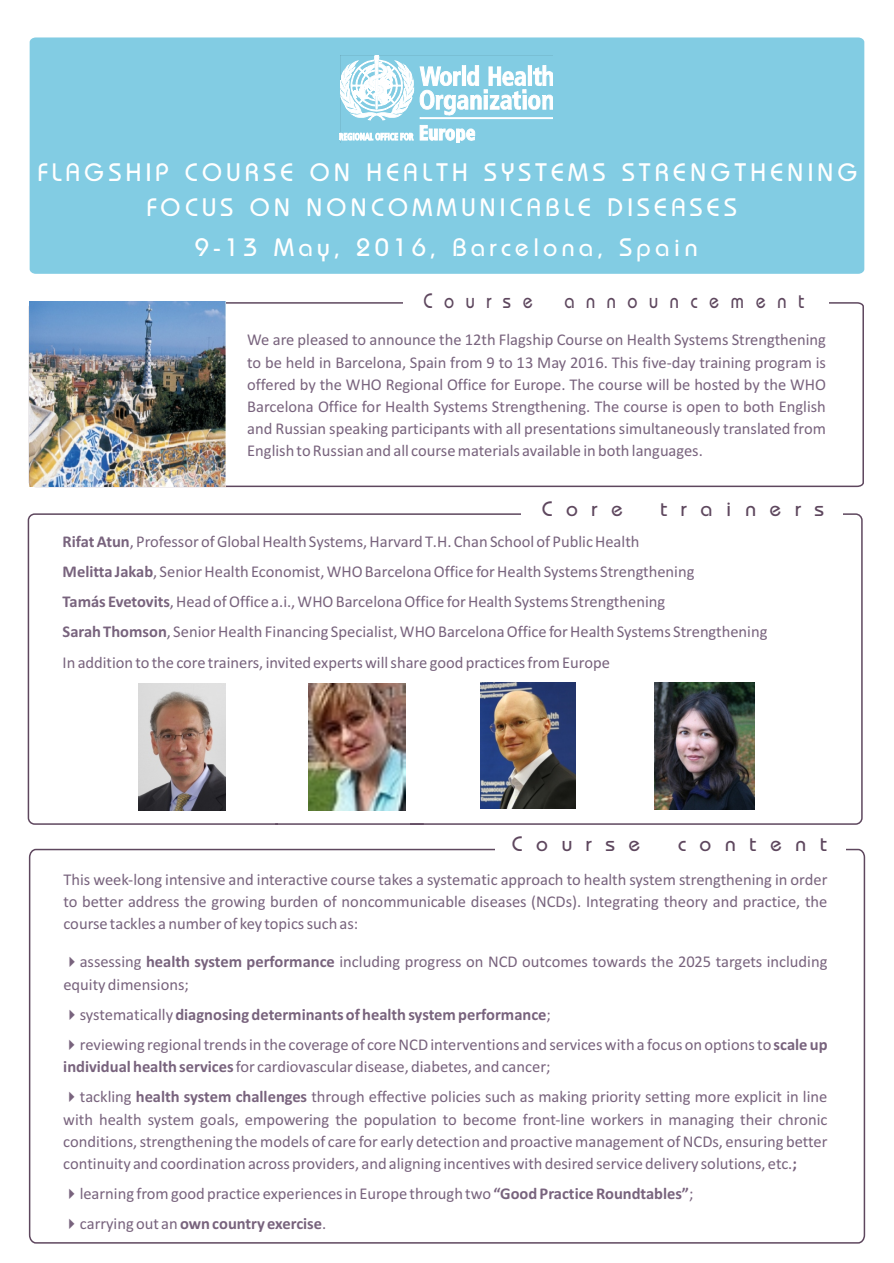
<style>
.page{position:relative;width:894px;height:1263px;background:#fff}
.page>*{position:absolute;margin:0;border:0;box-sizing:border-box;transform-origin:0 0}
.t1{font:26.25px "Opal";letter-spacing:.155em;color:#fff}
.t2{font:21.75px "Opal";letter-spacing:.62em;color:#5e475e}
.t3{font:21.75px "Opal";letter-spacing:.62em;color:#5e475e;scale:.85 1}
.t4{font:16.5px/22.2px "Calibri";color:#78637d;text-align:justify}
.t5{font:700 16.5px "Calibri";color:#78637d}
.s1{font-weight:700}
.s2{font-weight:400}
</style>
<div class="page">
<svg style="left:28px;top:848px;width:838px;height:396px"></svg>
<div style="left:495px;top:830px;width:350px;height:25px;background:#fff"></div>
<div style="left:30px;top:37px;width:834px;height:237px;background:#82cce3"></div>
<div style="left:420px;top:117px;width:134px;height:2px;border:1px solid #fff"></div>
<svg style="left:340px;top:55px;width:74px;height:65px"></svg>
<svg style="left:420px;top:65px;width:133px;height:50px"></svg>
<svg style="left:420px;top:125px;width:55px;height:18px"></svg>
<div style="left:337px;top:47px;width:220px;height:8px;background:#82cce3"></div>
<div style="left:336px;top:143px;width:220px;height:8px;background:#82cce3"></div>
<hr style="left:339px;top:54px;width:1px;height:79px;background:#82cce3">
<hr style="left:554px;top:55px;width:1px;height:89px;background:#82cce3">
<svg style="left:339px;top:133px;width:75px;height:10px"></svg>
<svg style="left:28px;top:302px;width:836px;height:186px"></svg>
<img style="left:29px;top:301px;width:197px;height:186px">
<div style="left:403px;top:293px;width:426px;height:16px;background:#fff"></div>
<div style="left:28px;top:513px;width:835px;height:312px;background:#fff;border:2px solid #5e475e;border-radius:6px"></div>
<div style="left:522px;top:502px;width:321px;height:16px;background:#fff"></div>
<img style="left:308px;top:683px;width:98px;height:128px">
<div style="left:297px;top:811px;width:113px;height:22px;background:#fff"></div>
<img style="left:139px;top:683px;width:87px;height:127px">
<img style="left:481px;top:682px;width:95px;height:127px">
<img style="left:654px;top:683px;width:100px;height:126px">
<div style="left:278px;top:683px;width:30px;height:149px;background:#fff"></div>
<hr style="left:275px;top:823px;width:149px;height:2px;background:#5e475e">
<h1 class="t1" style="left:37px;top:163px;width:822px">FLAGSHIP COURSE ON HEALTH SYSTEMS STRENGTHENING</h1>
<h1 class="t1" style="left:146px;top:198px;width:592px">FOCUS ON NONCOMMUNICABLE DISEASES</h1>
<h1 class="t1" style="left:195px;top:238px;width:504px">9-13 May, 2016, Barcelona, Spain</h1>
<h2 class="t3" style="left:423px;top:293px;width:130px">Course</h2>
<h2 class="t3" style="left:565px;top:293px;width:284px">announcement</h2>
<p class="t4" style="left:247px;top:330px;width:580px">We are pleased to announce the 12th Flagship Course on Health Systems Strengthening to be held in Barcelona, Spain from 9 to 13 May 2016. This five-day training program is offered by the WHO Regional Office for Europe. The course will be hosted by the WHO Barcelona Office for Health Systems Strengthening. The course is open to both English and Russian speaking participants with all presentations simultaneously translated from English to Russian and all course materials available in both languages.</p>
<h2 class="t2" style="left:542px;top:501px;width:83px">Core</h2>
<h2 class="t2" style="left:660px;top:501px;width:166px">trainers</h2>
<p class="t4" style="left:63px;top:532px;width:578px"><span class="s1">Rifat Atun</span>, Professor of Global Health Systems, Harvard T.H. Chan School of Public Health</p>
<p class="t4" style="left:63px;top:562px;width:633px"><span class="s1">Melitta Jakab</span>, Senior Health Economist, WHO Barcelona Office for Health Systems Strengthening</p>
<p class="t4" style="left:63px;top:588px;width:706px;line-height:30.2px;text-align:left"><span class="s1">Tamás Evetovits</span>, Head of Office a.i., WHO Barcelona Office for Health Systems Strengthening<br><span class="s1">Sarah Thomson</span>, Senior Health Financing Specialist, WHO Barcelona Office for Health Systems Strengthening<br>In addition to the core trainers, invited experts will share good practices from Europe</p>
<h2 class="t2" style="left:512px;top:836px;width:130px">Course</h2>
<h2 class="t2" style="left:678px;top:836px;width:151px">content</h2>
<p class="t4" style="left:63px;top:869px;width:766px">This week-long intensive and interactive course takes a systematic approach to health system strengthening in order to better address the growing burden of noncommunicable diseases (NCDs). Integrating theory and practice, the course tackles a number of key topics such as:</p>
<p class="t4" style="left:63px;top:952px;width:766px">✔assessing <span class="s1">health system performance</span> including progress on NCD outcomes towards the 2025 targets including equity dimensions;</p>
<p class="t5" style="left:63px;top:1007px;width:489px">✔<span class="s2">systematically</span> diagnosing determinants of health system performance<span class="s2">;</span></p>
<p class="t4" style="left:63px;top:1035px;width:766px">✔reviewing regional trends in the coverage of core NCD interventions and services with a focus on options to <span class="s1">scale up individual health services</span> for cardiovascular disease, diabetes, and cancer;</p>
<p class="t4" style="left:63px;top:1087px;width:766px">✔tackling <span class="s1">health system challenges</span> through effective policies such as making priority setting more explicit in line with health system goals, empowering the population to become front-line workers in managing their chronic conditions, strengthening the models of care for early detection and proactive management of NCDs, ensuring better continuity and coordination across providers, and aligning incentives with desired service delivery solutions, etc.<span class="s1">;</span></p>
<p class="t4" style="left:63px;top:1184px;width:632px">✔learning from good practice experiences in Europe through two <span class="s1">“Good Practice Roundtables”</span>;</p>
<p class="t5" style="left:63px;top:1217px;width:265px">✔<span class="s2">carrying out an</span> own country exercise<span class="s2">.</span></p>
</div>
